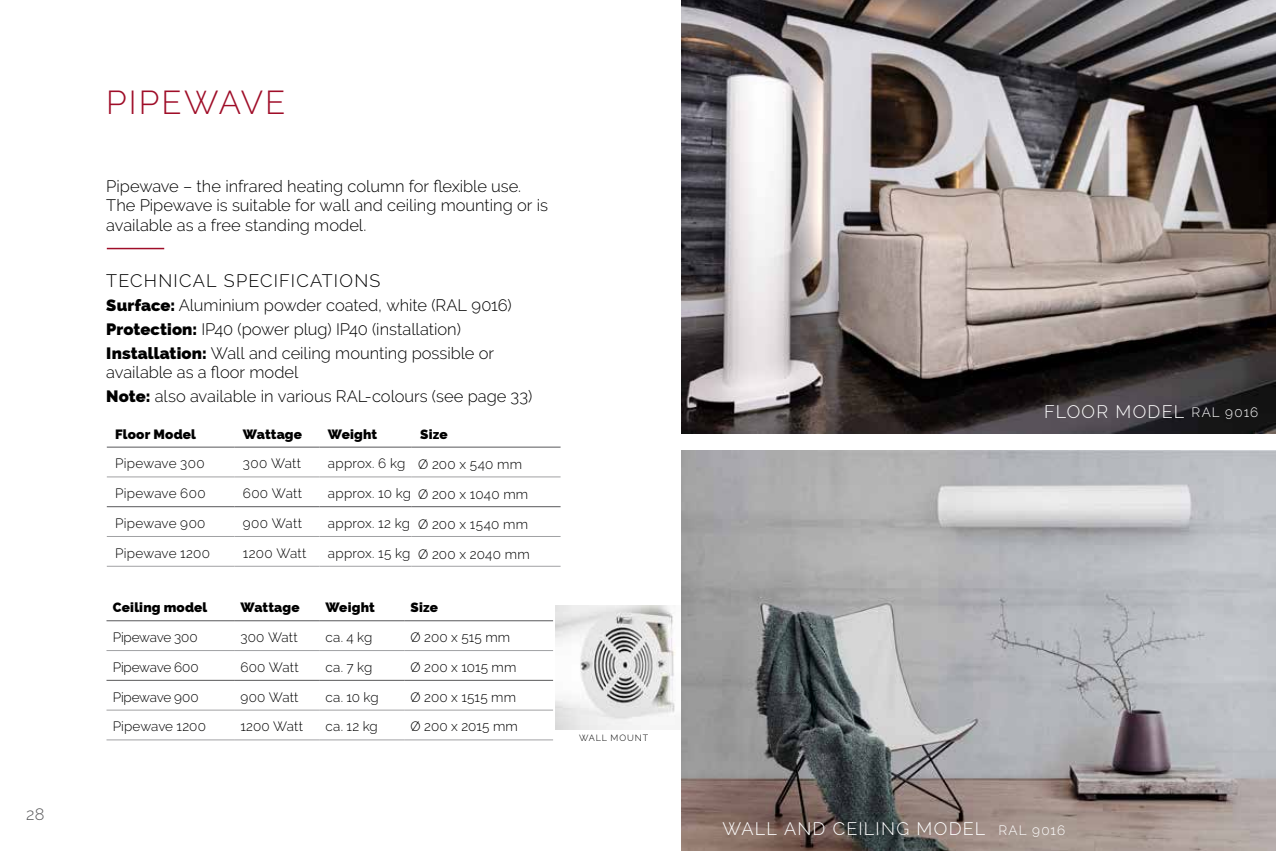
<style>
.page{position:relative;width:1276px;height:851px;background:#fff}
.page>*{position:absolute;margin:0;border:0;box-sizing:border-box;transform-origin:0 0}
.t1{font:300 33px "Raleway";letter-spacing:.06em;color:#9f0d28}
.t2{font:300 18px "Raleway";letter-spacing:.07em;color:#fff}
.t3{font:300 18px "Raleway";letter-spacing:.065em;color:#000}
.t4{font:300 16.5px/23.7px "Raleway";color:#000}
.t5{font:300 16.5px "Raleway";color:#58585a}
.t6{font:300 13.5px "Raleway";letter-spacing:.01em;color:#000}
.t7{font:800 13.5px "Raleway";letter-spacing:.01em;color:#000}
.t8{font:300 13.5px "Raleway";letter-spacing:-.015em;color:#000}
.t9{font:300 13.5px "Raleway";letter-spacing:.08em;color:#fff}
.t10{font:300 9px "Raleway";letter-spacing:.095em;color:#000}
.s1{font-weight:800}
</style>
<div class="page">
<hr style="left:107px;top:248px;width:57px;height:1px;background:#9f0d28">
<hr style="left:107px;top:446px;width:127px;height:1px;background:#58585a">
<hr style="left:234px;top:446px;width:85px;height:1px;background:#58585a">
<hr style="left:319px;top:446px;width:93px;height:1px;background:#58585a">
<hr style="left:412px;top:446px;width:148px;height:1px;background:#58585a">
<hr style="left:107px;top:506px;width:127px;height:1px;background:#58585a">
<hr style="left:234px;top:506px;width:85px;height:1px;background:#58585a">
<hr style="left:319px;top:506px;width:93px;height:1px;background:#58585a">
<hr style="left:412px;top:506px;width:148px;height:1px;background:#58585a">
<hr style="left:107px;top:476px;width:127px;height:1px;background:#a1a2a4">
<hr style="left:234px;top:476px;width:85px;height:1px;background:#a1a2a4">
<hr style="left:319px;top:476px;width:93px;height:1px;background:#a1a2a4">
<hr style="left:412px;top:476px;width:148px;height:1px;background:#a1a2a4">
<hr style="left:107px;top:536px;width:127px;height:1px;background:#a1a2a4">
<hr style="left:234px;top:536px;width:85px;height:1px;background:#a1a2a4">
<hr style="left:319px;top:536px;width:93px;height:1px;background:#a1a2a4">
<hr style="left:412px;top:536px;width:148px;height:1px;background:#a1a2a4">
<hr style="left:107px;top:565px;width:127px;height:1px;background:#a1a2a4">
<hr style="left:234px;top:565px;width:85px;height:1px;background:#a1a2a4">
<hr style="left:319px;top:565px;width:93px;height:1px;background:#a1a2a4">
<hr style="left:412px;top:565px;width:148px;height:1px;background:#a1a2a4">
<hr style="left:106px;top:620px;width:128px;height:1px;background:#58585a">
<hr style="left:234px;top:620px;width:85px;height:1px;background:#58585a">
<hr style="left:319px;top:620px;width:85px;height:1px;background:#58585a">
<hr style="left:404px;top:620px;width:149px;height:1px;background:#58585a">
<hr style="left:106px;top:679px;width:128px;height:1px;background:#58585a">
<hr style="left:234px;top:679px;width:85px;height:1px;background:#58585a">
<hr style="left:319px;top:679px;width:85px;height:1px;background:#58585a">
<hr style="left:404px;top:679px;width:149px;height:1px;background:#58585a">
<hr style="left:106px;top:650px;width:128px;height:1px;background:#a1a2a4">
<hr style="left:234px;top:650px;width:85px;height:1px;background:#a1a2a4">
<hr style="left:319px;top:650px;width:85px;height:1px;background:#a1a2a4">
<hr style="left:404px;top:650px;width:149px;height:1px;background:#a1a2a4">
<hr style="left:106px;top:709px;width:128px;height:1px;background:#a1a2a4">
<hr style="left:234px;top:709px;width:85px;height:1px;background:#a1a2a4">
<hr style="left:319px;top:709px;width:85px;height:1px;background:#a1a2a4">
<hr style="left:404px;top:709px;width:149px;height:1px;background:#a1a2a4">
<hr style="left:106px;top:739px;width:128px;height:1px;background:#a1a2a4">
<hr style="left:234px;top:739px;width:85px;height:1px;background:#a1a2a4">
<hr style="left:319px;top:739px;width:85px;height:1px;background:#a1a2a4">
<hr style="left:404px;top:739px;width:149px;height:1px;background:#a1a2a4">
<img style="left:681px;top:0;width:595px;height:433px">
<img style="left:681px;top:451px;width:595px;height:399px">
<img style="left:555px;top:605px;width:121px;height:124px">
<p class="t5" style="left:26px;top:804px;width:20px">28</p>
<h1 class="t1" style="left:106px;top:83px;width:181px">PIPEWAVE</h1>
<p class="t4" style="left:106px;top:176px;width:443px;line-height:19.5px">Pipewave – the infrared heating column for flexible use.<br>The Pipewave is suitable for wall and ceiling mounting or is available as a free standing model.</p>
<p class="t3" style="left:106px;top:270px;width:276px">TECHNICAL SPECIFICATIONS</p>
<p class="t4" style="left:106px;top:293px;width:407px"><span class="s1">Surface:</span> Aluminium powder coated, white (RAL 9016)<br><span class="s1">Protection:</span> IP40 (power plug) IP40 (installation)<br><span class="s1">Installation:</span> Wall and ceiling mounting possible or</p>
<p class="t4" style="left:106px;top:360px;width:427px">available as a floor model<br><span class="s1">Note:</span> also available in various RAL-colours (see page 33)</p>
<p class="t7" style="left:115px;top:426px;width:82px">Floor Model</p>
<p class="t7" style="left:243px;top:426px;width:61px">Wattage</p>
<p class="t7" style="left:328px;top:426px;width:51px">Weight</p>
<p class="t7" style="left:420px;top:426px;width:29px">Size</p>
<p class="t6" style="left:115px;top:455px;width:91px">Pipewave 300</p>
<p class="t6" style="left:243px;top:455px;width:60px">300 Watt</p>
<p class="t6" style="left:328px;top:456px;width:196px">approx. 6 kg Ø 200 x 540 mm</p>
<p class="t6" style="left:115px;top:485px;width:92px">Pipewave 600</p>
<p class="t6" style="left:243px;top:485px;width:61px">600 Watt</p>
<p class="t6" style="left:328px;top:486px;width:202px">approx. 10 kg Ø 200 x 1040 mm</p>
<p class="t6" style="left:115px;top:515px;width:92px">Pipewave 900</p>
<p class="t6" style="left:243px;top:515px;width:61px">900 Watt</p>
<p class="t6" style="left:328px;top:515px;width:202px">approx. 12 kg Ø 200 x 1540 mm</p>
<p class="t6" style="left:115px;top:545px;width:96px">Pipewave 1200</p>
<p class="t6" style="left:243px;top:545px;width:65px">1200 Watt</p>
<p class="t6" style="left:328px;top:545px;width:203px">approx. 15 kg Ø 200 x 2040 mm</p>
<p class="t7" style="left:113px;top:599px;width:96px">Ceiling model</p>
<p class="t7" style="left:240px;top:599px;width:61px">Wattage</p>
<p class="t7" style="left:325px;top:599px;width:51px">Weight</p>
<p class="t7" style="left:410px;top:599px;width:29px">Size</p>
<p class="t8" style="left:113px;top:629px;width:86px">Pipewave 300</p>
<p class="t6" style="left:240px;top:629px;width:59px">300 Watt</p>
<p class="t6" style="left:325px;top:629px;width:48px">ca. 4 kg</p>
<p class="t6" style="left:410px;top:629px;width:101px">Ø 200 x 515 mm</p>
<p class="t8" style="left:113px;top:659px;width:87px">Pipewave 600</p>
<p class="t6" style="left:240px;top:659px;width:60px">600 Watt</p>
<p class="t6" style="left:325px;top:659px;width:48px">ca. 7 kg</p>
<p class="t6" style="left:410px;top:659px;width:107px">Ø 200 x 1015 mm</p>
<p class="t8" style="left:113px;top:688px;width:87px">Pipewave 900</p>
<p class="t6" style="left:240px;top:688px;width:60px">900 Watt</p>
<p class="t6" style="left:325px;top:688px;width:55px">ca. 10 kg</p>
<p class="t6" style="left:410px;top:688px;width:107px">Ø 200 x 1515 mm</p>
<p class="t6" style="left:113px;top:718px;width:95px">Pipewave 1200</p>
<p class="t6" style="left:240px;top:718px;width:64px">1200 Watt</p>
<p class="t6" style="left:325px;top:718px;width:54px">ca. 12 kg</p>
<p class="t6" style="left:410px;top:718px;width:109px">Ø 200 x 2015 mm</p>
<p class="t10" style="left:579px;top:732px;width:71px">WALL MOUNT</p>
<p class="t2" style="left:1044px;top:401px;width:141px">FLOOR MODEL</p>
<p class="t9" style="left:1191px;top:405px;width:68px">RAL 9016</p>
<p class="t2" style="left:722px;top:818px;width:264px">WALL AND CEILING MODEL</p>
<p class="t9" style="left:998px;top:821px;width:68px">RAL 9016</p>
</div>
